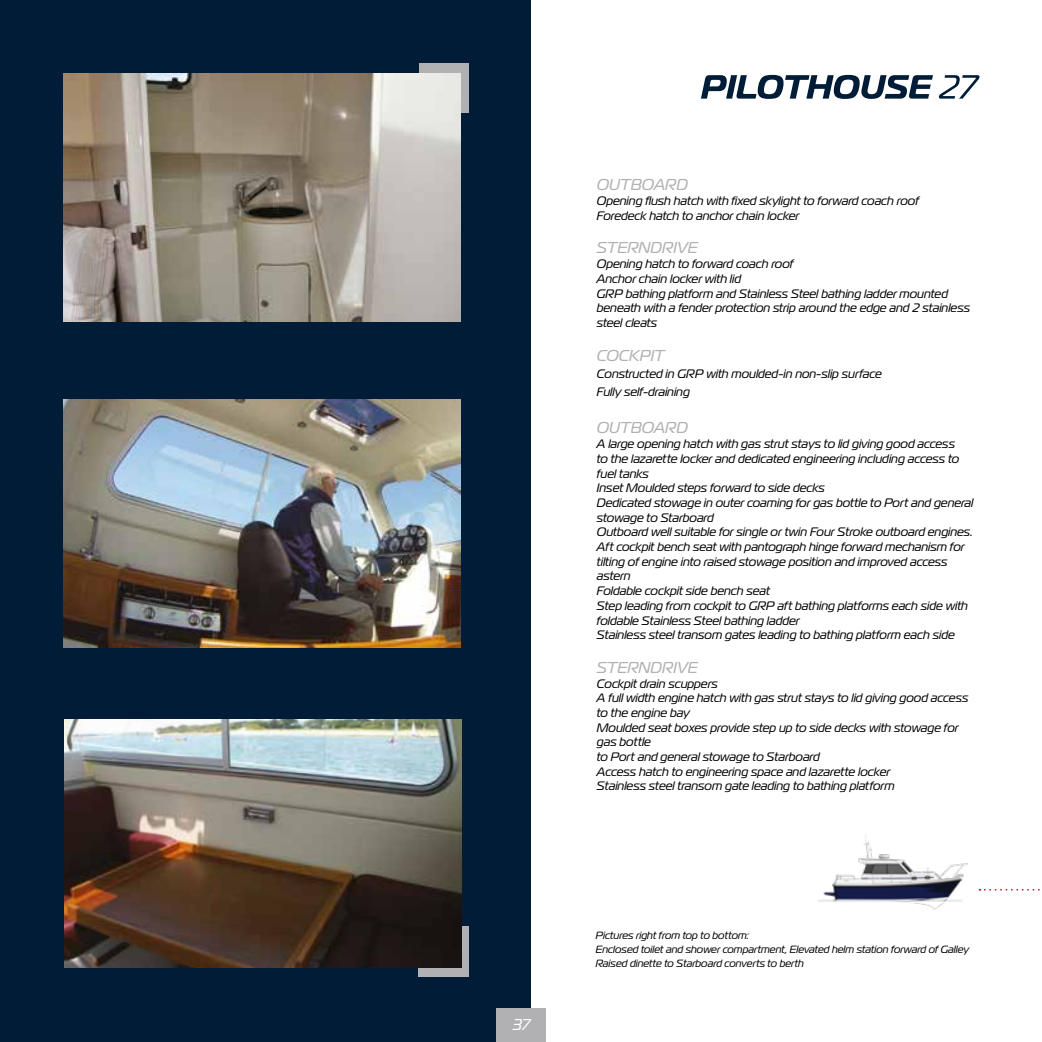
<style>
.page{position:relative;width:1042px;height:1042px;background:#fff}
.page>*{position:absolute;margin:0;border:0;box-sizing:border-box;transform-origin:0 0}
.t1{font:italic 15.75px "Magistral";color:#b1b0b2}
.t2{font:italic 15.75px "Magistral";color:#fff}
.t3{font:italic 12.25px/14.7px "Magistral";color:#000}
.t4{font:italic 10.5px/14px "Magistral";color:#000}
</style>
<div class="page">
<div style="left:0;top:0;width:530px;height:1042px;background:#001c37"></div>
<img style="left:63px;top:399px;width:397px;height:248px">
<div style="left:419px;top:64px;width:50px;height:49px;background:#b1b0b2"></div>
<div style="left:418px;top:926px;width:51px;height:50px;background:#b1b0b2"></div>
<img style="left:65px;top:719px;width:397px;height:248px">
<img style="left:63px;top:73px;width:397px;height:248px">
<svg style="left:979px;top:889px;width:61px;height:1px"></svg>
<div style="left:496px;top:1008px;width:50px;height:34px;background:#b1b0b2"></div>
<svg style="left:701px;top:75px;width:232px;height:24px"></svg>
<svg style="left:939px;top:75px;width:40px;height:24px"></svg>
<img style="left:819px;top:841px;width:148px;height:69px">
<p class="t2" style="left:512px;top:1014px;width:18px">37</p>
<p class="t1" style="left:596px;top:175px;width:93px">OUTBOARD</p>
<p class="t3" style="left:596px;top:193px;width:324px">Opening flush hatch with fixed skylight to forward coach roof<br>Foredeck hatch to anchor chain locker</p>
<p class="t1" style="left:596px;top:238px;width:102px">STERNDRIVE</p>
<p class="t3" style="left:596px;top:256px;width:375px">Opening hatch to forward coach roof<br>Anchor chain locker with lid<br>GRP bathing platform and Stainless Steel bathing ladder mounted beneath with a fender protection strip around the edge and 2 stainless steel cleats</p>
<p class="t1" style="left:596px;top:345px;width:69px">COCKPIT</p>
<p class="t3" style="left:596px;top:365px;width:286px;line-height:17.5px">Constructed in GRP with moulded-in non-slip surface<br>Fully self-draining</p>
<p class="t1" style="left:596px;top:418px;width:93px">OUTBOARD</p>
<p class="t3" style="left:596px;top:436px;width:378px">A large opening hatch with gas strut stays to lid giving good access<br>to the lazarette locker and dedicated engineering including access to fuel tanks<br>Inset Moulded steps forward to side decks<br>Dedicated stowage in outer coaming for gas bottle to Port and general stowage to Starboard<br>Outboard well suitable for single or twin Four Stroke outboard engines.<br>Aft cockpit bench seat with pantograph hinge forward mechanism for tilting of engine into raised stowage position and improved access astern<br>Foldable cockpit side bench seat<br>Step leading from cockpit to GRP aft bathing platforms each side with foldable Stainless Steel bathing ladder<br>Stainless steel transom gates leading to bathing platform each side</p>
<p class="t1" style="left:596px;top:657px;width:102px">STERNDRIVE</p>
<p class="t3" style="left:596px;top:676px;width:373px">Cockpit drain scuppers<br>A full width engine hatch with gas strut stays to lid giving good access to the engine bay<br>Moulded seat boxes provide step up to side decks with stowage for gas bottle<br>to Port and general stowage to Starboard<br>Access hatch to engineering space and lazarette locker<br>Stainless steel transom gate leading to bathing platform</p>
<p class="t4" style="left:595px;top:928px;width:375px">Pictures right from top to bottom:<br>Enclosed toilet and shower compartment, Elevated helm station forward of Galley<br>Raised dinette to Starboard converts to berth</p>
</div>
